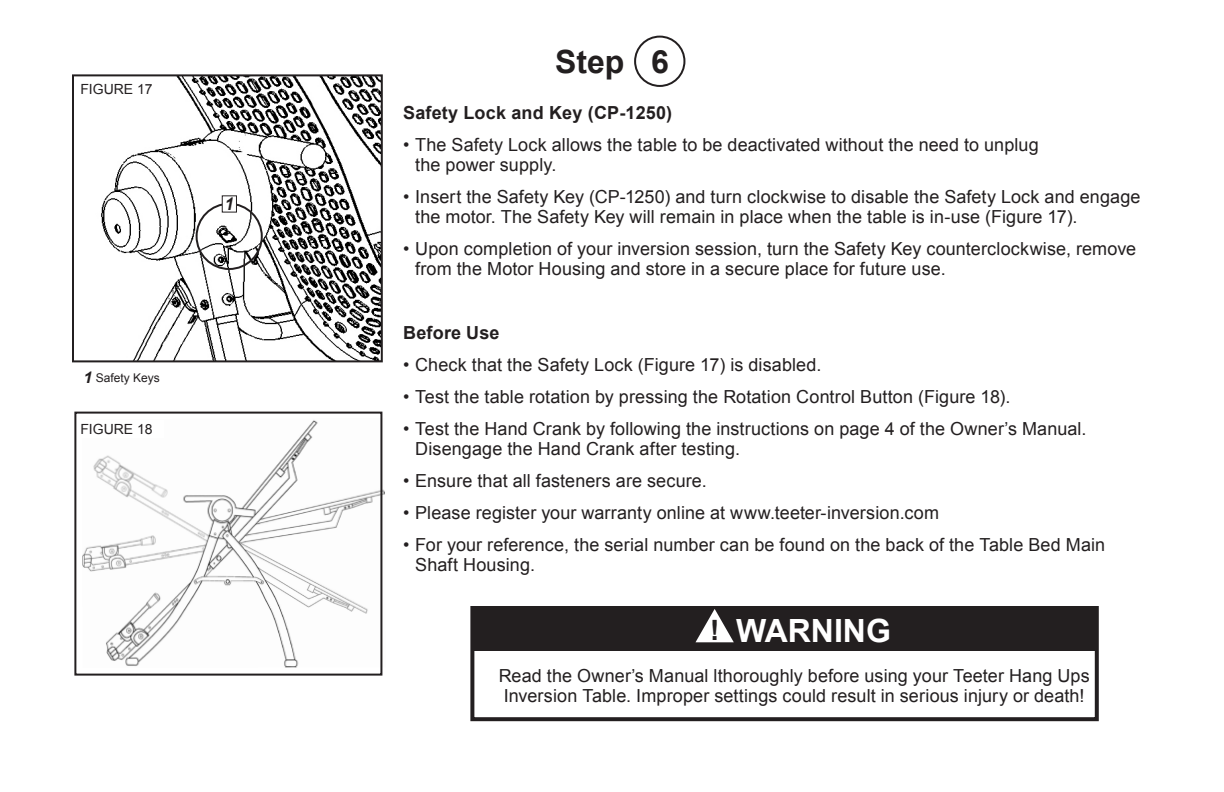
<style>
.page{position:relative;width:1224px;height:792px;background:#fff}
.page>*{position:absolute;margin:0;border:0;box-sizing:border-box;transform-origin:0 0}
.t1{font:700 32px "Arial";color:#fff}
.t2{font:700 32px "Arial";color:#231f20}
.t3{font:18px/20px "Arial";letter-spacing:.005em;color:#231f20}
.t4{font:700 18px "Arial";letter-spacing:.01em;color:#231f20}
.t5{font:italic 700 17.6px "Arial";color:#231f20;scale:.91 1}
.t6{font:14px "Arial";color:#231f20}
.t7{font:12px "Arial";color:#231f20}
.s1{font-weight:700;font-style:italic;font-size:16px}
.s2{font-size:28px;color:#231f20}
</style>
<div class="page">
<div style="left:634px;top:36px;width:51px;height:51px;border:2px solid #231f20;border-radius:50%"></div>
<div style="left:470px;top:606px;width:629px;height:115px;border:4px solid #231f20"></div>
<div style="left:471px;top:606px;width:627px;height:44px;background:#231f20"></div>
<svg style="left:696px;top:609px;width:38px;height:33px"></svg>
<img style="left:82px;top:418px;width:303px;height:250px">
<div style="left:74px;top:412px;width:308px;height:264px;border:2px solid #231f20"></div>
<img style="left:101px;top:77px;width:279px;height:282px">
<div style="left:72px;top:74px;width:311px;height:288px;border:2px solid #231f20"></div>
<div style="left:196px;top:203px;width:67px;height:67px;border:2px solid #231f20;border-radius:50%"></div>
<div style="left:80px;top:80px;width:84px;height:18px;background:#fff"></div>
<div style="left:80px;top:420px;width:84px;height:18px;background:#fff"></div>
<div style="left:222px;top:196px;width:14px;height:16px;background:#fff"></div>
<div style="left:222px;top:196px;width:15px;height:16px;border:1px solid #231f20"></div>
<p class="t6" style="left:80px;top:84px;width:74px">FIGURE 17</p>
<p class="t7" style="left:84px;top:370px;width:78px"><span class="s1">1</span> Safety Keys</p>
<p class="t6" style="left:80px;top:424px;width:74px">FIGURE 18</p>
<p class="t5" style="left:225px;top:193px;width:11px">1</p>
<h1 class="t2" style="left:555px;top:50px;width:115px">Step 6</h1>
<p class="t4" style="left:403px;top:106px;width:271px">Safety Lock and Key (CP-1250)</p>
<p class="t3" style="left:415px;top:135px;width:625px;text-indent:-12px">• The Safety Lock allows the table to be deactivated without the need to unplug the power supply.</p>
<p class="t3" style="left:415px;top:187px;width:727px;text-indent:-12px">• Insert the Safety Key (CP-1250) and turn clockwise to disable the Safety Lock and engage the motor. The Safety Key will remain in place when the table is in-use (Figure 17).</p>
<p class="t3" style="left:415px;top:239px;width:723px;text-indent:-12px">• Upon completion of your inversion session, turn the Safety Key counterclockwise, remove from the Motor Housing and store in a secure place for future use.</p>
<p class="t4" style="left:403px;top:326px;width:98px">Before Use</p>
<p class="t3" style="left:403px;top:355px;width:420px">• Check that the Safety Lock (Figure 17) is disabled.</p>
<p class="t3" style="left:403px;top:387px;width:609px">• Test the table rotation by pressing the Rotation Control Button (Figure 18).</p>
<p class="t3" style="left:415px;top:419px;width:673px;text-indent:-12px">• Test the Hand Crank by following the instructions on page 4 of the Owner’s Manual.<br>Disengage the Hand Crank after testing.</p>
<p class="t3" style="left:403px;top:471px;width:305px">• Ensure that all fasteners are secure.</p>
<p class="t3" style="left:403px;top:503px;width:537px">• Please register your warranty online at www.teeter-inversion.com</p>
<p class="t3" style="left:415px;top:535px;width:692px;text-indent:-12px">• For your reference, the serial number can be found on the back of the Table Bed Main<br>Shaft Housing.</p>
<h1 class="t1" style="left:710px;top:619px;width:182px"><span class="s2">!</span> WARNING</h1>
<p class="t3" style="left:499px;top:667px;width:593px">Read the Owner’s Manual lthoroughly before using your Teeter Hang Ups<br>Inversion Table. Improper settings could result in serious injury or death!</p>
</div>
